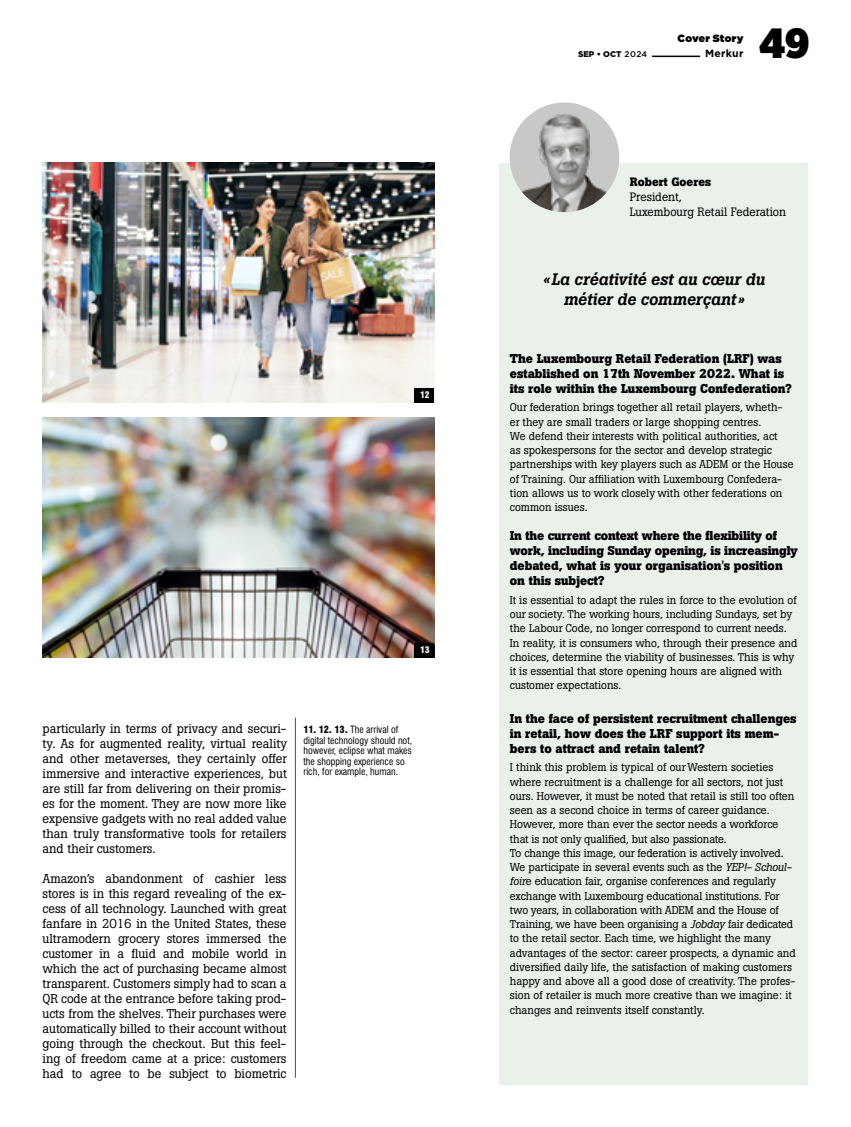
<style>
.page{position:relative;width:851px;height:1127px;background:#fff}
.page>*{position:absolute;margin:0;border:0;box-sizing:border-box;transform-origin:0 0}
.t1{font:900 42px "Gotham Narrow";color:#000}
.t2{font:italic 500 16.5px/19.5px "Boton Pro";letter-spacing:-.005em;color:#000;text-align:center}
.t3{font:12.75px/15px "Boton Pro";color:#000;text-align:justify}
.t4{font:700 12.75px/15px "Boton Pro";color:#000}
.t5{font:12px/15px "Boton Pro";color:#000}
.t6{font:700 12px "Boton Pro";color:#000}
.t7{font:11.25px/14.2px "Boton Pro";color:#000}
.t8{font:10.5px "Gotham Ultra";letter-spacing:.02em;color:#000}
.t9{font:700 10.5px "Gotham";letter-spacing:.025em;color:#000}
.t10{font:condensed 9.75px/10.5px "Swiss 721 BT";color:#000}
.t11{font:900 condensed 9px "Swiss 721 BT";color:#fff}
.t12{font:900 8.25px "Gotham";color:#000}
.s1{font-weight:900}
.s2{font-weight:500}
.s3{font-style:italic}
</style>
<div class="page">
<hr style="left:652px;top:56px;width:48px;height:1px;background:#000">
<div style="left:499px;top:163px;width:309px;height:921px;background:#e9f1ea"></div>
<img style="left:509px;top:102px;width:110px;height:110px;border-radius:55px">
<hr style="left:295px;top:718px;width:1px;height:360px;background:#00774e">
<img style="left:43px;top:163px;width:391px;height:240px">
<img style="left:43px;top:418px;width:391px;height:240px">
<div style="left:415px;top:388px;width:19px;height:15px;background:#000"></div>
<div style="left:415px;top:643px;width:19px;height:15px;background:#000"></div>
<p class="t11" style="left:420px;top:390px;width:11px">12</p>
<p class="t11" style="left:420px;top:645px;width:11px">13</p>
<p class="t3" style="left:43px;top:721px;width:246px">particularly in terms of privacy and securi&shy;ty. As for augmented reality, virtual reality and other metaverses, they certainly offer immersive and interactive experiences, but are still far from delivering on their promis&shy;es for the moment. They are now more like expensive gadgets with no real added value than truly transformative tools for retailers and their customers.</p>
<p class="t3" style="left:43px;top:871px;width:246px">Amazon’s abandonment of cashier less stores is in this regard revealing of the ex&shy;cess of all technology. Launched with great fanfare in 2016 in the United States, these ultramodern grocery stores immersed the customer in a fluid and mobile world in which the act of purchasing became almost transparent. Customers simply had to scan a QR code at the entrance before taking prod&shy;ucts from the shelves. Their purchases were automatically billed to their account without going through the checkout. But this feel&shy;ing of freedom came at a price: customers had to agree to be subject to biometric</p>
<p class="t10" style="left:303px;top:724px;width:110px"><span class="s1">11. 12. 13.</span> The arrival of digital technology should not, however, eclipse what makes the shopping experience so rich, for example, human.</p>
<p class="t8" style="left:677px;top:33px;width:67px">Cover Story</p>
<p class="t12" style="left:578px;top:50px;width:70px">SEP • OCT <span class="s2">2024</span></p>
<p class="t9" style="left:705px;top:48px;width:40px">Merkur</p>
<h1 class="t1" style="left:759px;top:14px;width:51px">49</h1>
<p class="t6" style="left:629px;top:174px;width:83px">Robert Goeres</p>
<p class="t5" style="left:629px;top:190px;width:158px">President,<br>Luxembourg Retail Federation</p>
<h2 class="t2" style="left:543px;top:270px;width:223px">«La créativité est au cœur du métier de commerçant»</h2>
<p class="t4" style="left:510px;top:351px;width:283px">The Luxembourg Retail Federation (LRF) was established on 17th November 2022. What is its role within the Luxembourg Confederation?</p>
<p class="t7" style="left:510px;top:400px;width:285px">Our federation brings together all retail players, wheth&shy;er they are small traders or large shopping centres.<br>We defend their interests with political authorities, act<br>as spokespersons for the sector and develop strategic partnerships with key players such as ADEM or the House of Training. Our affiliation with Luxembourg Confedera&shy;tion allows us to work closely with other federations on common issues.</p>
<p class="t4" style="left:510px;top:528px;width:289px">In the current context where the flexibility of work, including Sunday opening, is increasingly debated, what is your organisation's position on this subject?</p>
<p class="t7" style="left:510px;top:593px;width:289px">It is essential to adapt the rules in force to the evolution of our society. The working hours, including Sundays, set by the Labour Code, no longer correspond to current needs.<br>In reality, it is consumers who, through their presence and choices, determine the viability of businesses. This is why it is essential that store opening hours are aligned with customer expectations.</p>
<p class="t4" style="left:510px;top:711px;width:288px">In the face of persistent recruitment challenges in retail, how does the LRF support its mem&shy;bers to attract and retain talent?</p>
<p class="t7" style="left:510px;top:760px;width:287px">I think this problem is typical of our Western societies where recruitment is a challenge for all sectors, not just ours. However, it must be noted that retail is still too often seen as a second choice in terms of career guidance.<br>However, more than ever the sector needs a workforce that is not only qualified, but also passionate.<br>To change this image, our federation is actively involved.<br>We participate in several events such as the <span class="s3">YEP!- Schoul&shy;foir</span>e education fair, organise conferences and regularly exchange with Luxembourg educational institutions. For two years, in collaboration with ADEM and the House of Training, we have been organising a <span class="s3">Jobday</span> fair dedicated to the retail sector. Each time, we highlight the many advantages of the sector: career prospects, a dynamic and diversified daily life, the satisfaction of making customers happy and above all a good dose of creativity. The profes&shy;sion of retailer is much more creative than we imagine: it changes and reinvents itself constantly.</p>
</div>
